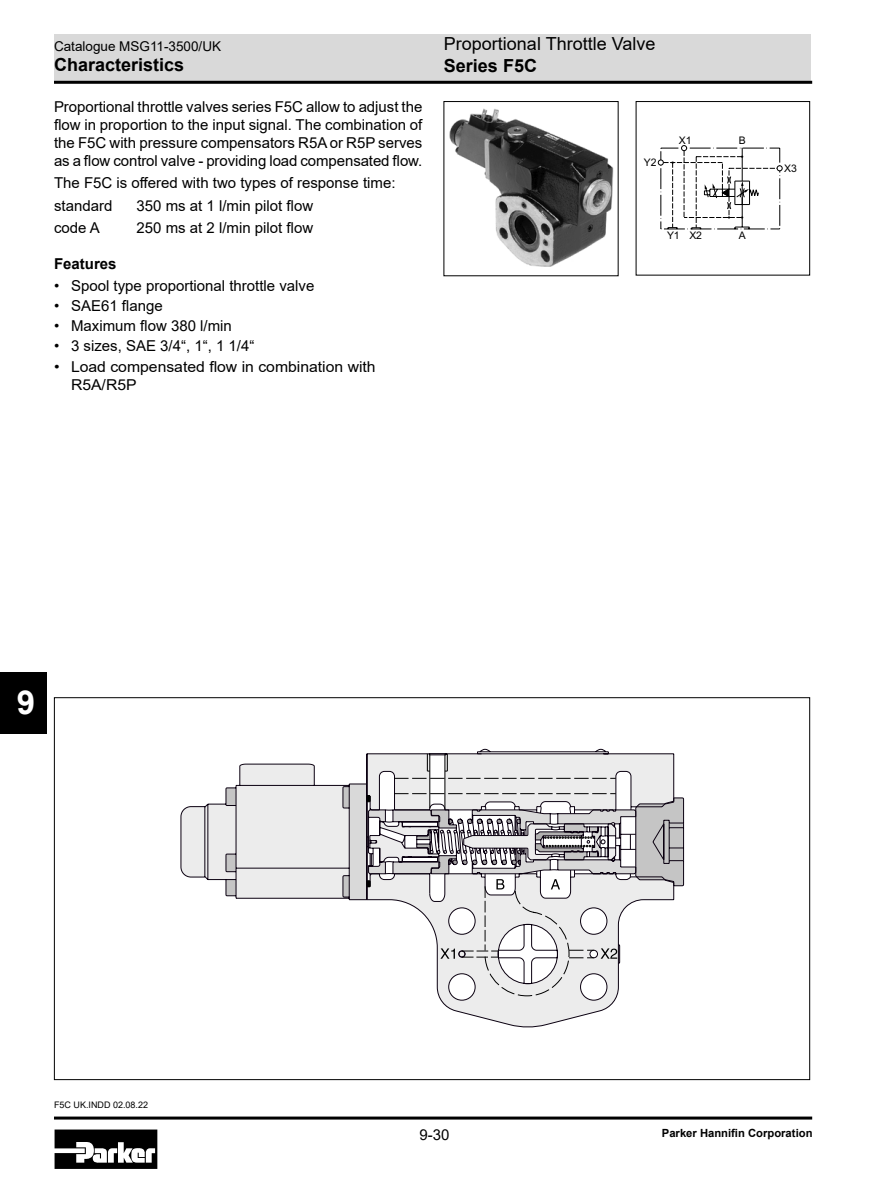
<style>
.page{position:relative;width:893px;height:1188px;background:#fff}
.page>*{position:absolute;margin:0;border:0;box-sizing:border-box;transform-origin:0 0}
.t1{font:700 33px "Arial";color:#fff}
.t2{font:18px "Arial";color:#000}
.t3{font:700 18px "Arial";color:#000}
.Body_10P{font:15px/18px "Arial";color:#000;text-align:justify}
.Body_10P-2{font:15px "Arial";color:#000;scale:1.05 1}
.Überschrift_10P{font:700 15px "Arial";color:#000}
.Einrückung_Dot{font:15px "Arial";color:#000;scale:1.05 1}
.t4{font:13.5px "Arial";color:#000}
.t5{font:700 11.25px "Arial";color:#000}
.t6{font:10.5px "Arial";color:#000}
.t7{font:9px "Arial";color:#000}
</style>
<div class="page">
<div style="left:54px;top:34px;width:757px;height:48px;background:#d9d9d9"></div>
<div style="left:0;top:672px;width:47px;height:61px;background:#000"></div>
<hr style="left:54px;top:1117px;width:758px;height:3px;background:#000">
<hr style="left:54px;top:81px;width:758px;height:3px;background:#000">
<svg style="left:55px;top:1130px;width:102px;height:39px"></svg>
<svg style="left:658px;top:145px;width:124px;height:85px"></svg>
<div style="left:636px;top:101px;width:174px;height:175px;border:1px solid #000"></div>
<svg style="left:441px;top:1001px;width:174px;height:27px"></svg>
<svg style="left:180px;top:753px;width:495px;height:248px"></svg>
<svg style="left:181px;top:754px;width:503px;height:243px"></svg>
<img style="left:449px;top:108px;width:165px;height:159px">
<p class="t4" style="left:54px;top:37px;width:169px">Catalogue MSG11-3500/UK</p>
<p class="t3" style="left:54px;top:52px;width:132px">Characteristics</p>
<p class="Body_10P" style="left:54px;top:98px;width:370px">Proportional throttle valves series F5C allow to adjust the flow in proportion to the input signal. The combination of the F5C with pressure compensators R5A or R5P serves as a flow control valve - providing load compensated flow.</p>
<p class="Body_10P" style="left:54px;top:174px;width:343px">The F5C is offered with two types of response time:</p>
<p class="Body_10P" style="left:54px;top:196px;width:60px">standard</p>
<p class="Body_10P" style="left:136px;top:196px;width:178px">350 ms at 1 l/min pilot flow</p>
<p class="Body_10P" style="left:54px;top:218px;width:47px">code A</p>
<p class="Body_10P" style="left:136px;top:218px;width:178px">250 ms at 2 l/min pilot flow</p>
<p class="Überschrift_10P" style="left:54px;top:253px;width:64px">Features</p>
<p class="Body_10P" style="left:54px;top:277px;width:262px">• Spool type proportional throttle valve</p>
<p class="Body_10P" style="left:54px;top:297px;width:110px">• SAE61 flange</p>
<p class="Body_10P" style="left:54px;top:317px;width:179px">• Maximum flow 380 l/min</p>
<p class="Body_10P" style="left:54px;top:337px;width:202px">• 3 sizes, SAE 3/4“, 1“, 1 1/4“</p>
<p class="Body_10P-2" style="left:54px;top:356px;width:308px">• Load compensated flow in combination with</p>
<p class="Einrückung_Dot" style="left:71px;top:374px;width:64px">R5A/R5P</p>
<p class="t2" style="left:444px;top:31px;width:213px">Proportional Throttle Valve</p>
<p class="t3" style="left:444px;top:53px;width:95px">Series F5C</p>
<p class="t6" style="left:644px;top:157px;width:14px">Y2</p>
<p class="t6" style="left:679px;top:135px;width:14px">X1</p>
<p class="t6" style="left:739px;top:135px;width:8px">B</p>
<p class="t6" style="left:667px;top:229px;width:37px">Y1 X2</p>
<p class="t6" style="left:739px;top:229px;width:8px">A</p>
<p class="t6" style="left:784px;top:162px;width:14px">X3</p>
<h1 class="t1" style="left:17px;top:679px;width:20px">9</h1>
<p class="t7" style="left:54px;top:1098px;width:96px">F5C UK.INDD 02.08.22</p>
<p class="Body_10P" style="left:420px;top:1125px;width:32px">9-30</p>
<p class="t5" style="left:662px;top:1125px;width:152px">Parker Hannifin Corporation</p>
</div>
